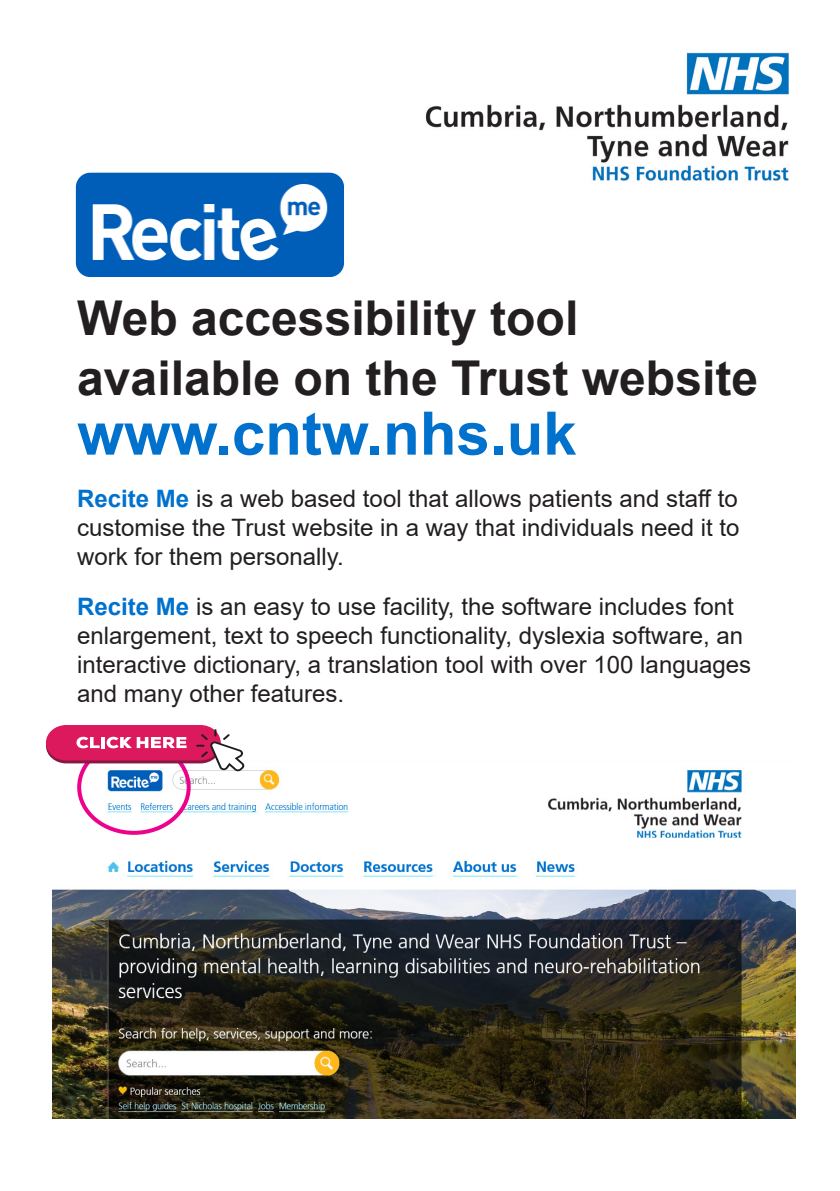
<style>
.page{position:relative;width:840px;height:1191px;background:#fff}
.page>*{position:absolute;margin:0;border:0;box-sizing:border-box;transform-origin:0 0}
.t1{font:700 60px "Arial";color:#0072ce}
.t2{font:700 48px/60px "Arial";color:#231f20}
.t3{font:24px/28.8px "Arial";color:#231f20;text-align:justify}
.s1{font-weight:700;color:#0072ce}
</style>
<div class="page">
<img style="left:75px;top:173px;width:269px;height:104px">
<img style="left:52px;top:764px;width:743px;height:355px">
<div style="left:77px;top:739px;width:113px;height:96px;border:4px solid #ed028c;border-radius:50%"></div>
<img style="left:425px;top:52px;width:364px;height:129px">
<svg style="left:46px;top:725px;width:198px;height:46px"></svg>
<p class="t2" style="left:77px;top:288px;width:682px">Web accessibility tool available on the Trust website</p>
<p class="t1" style="left:77px;top:391px;width:500px">www.cntw.nhs.uk</p>
<p class="t3" style="left:77px;top:484px;width:663px"><span class="s1">Recite Me</span> is a web based tool that allows patients and staff to customise the Trust website in a way that individuals need it to work for them personally.</p>
<p class="t3" style="left:77px;top:592px;width:675px;text-align:left"><span class="s1">Recite Me</span> is an easy to use facility, the software includes font enlargement, text to speech functionality, dyslexia software, an interactive dictionary, a translation tool with over 100 languages and many other features.</p>
</div>
